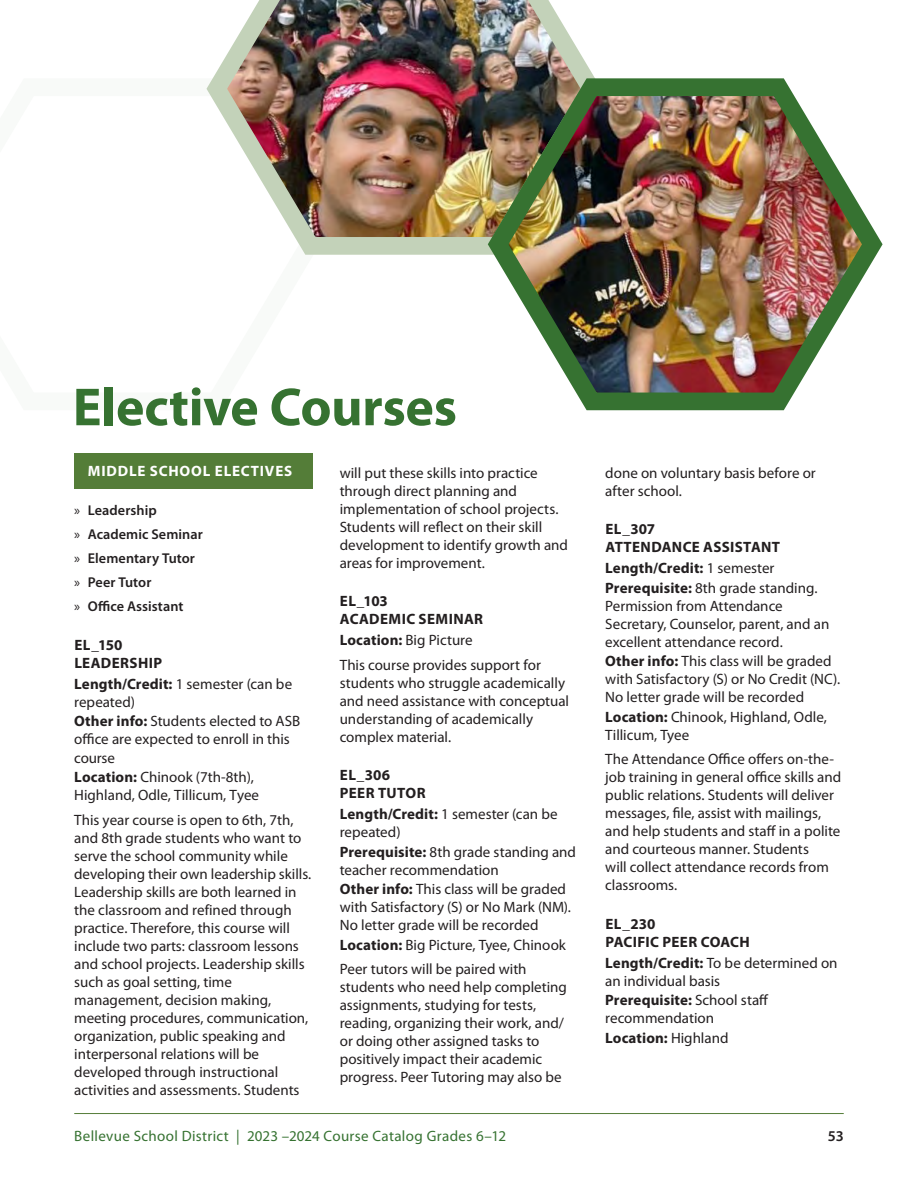
<style>
.page{position:relative;width:918px;height:1188px;background:#fff}
.page>*{position:absolute;margin:0;border:0;box-sizing:border-box;transform-origin:0 0}
.class_SECT_HD{font:700 54px "Myriad Pro";letter-spacing:-.005em;color:#367231}
.classBODY{font:15px/18px "Myriad Pro";color:#231f20}
.classINF{font:15px/18px "Myriad Pro";color:#231f20}
.classINF_last{font:15px/18px "Myriad Pro";color:#231f20}
.classTTL{font:700 15px/18px "Myriad Pro";letter-spacing:.02em;color:#231f20}
.t1{font:15px "Myriad Pro";letter-spacing:.025em;color:#367231}
.classINF-2{font:700 15px "Myriad Pro";letter-spacing:.005em;color:#231f20}
.class_COURSE_HDR{font:700 15px "Myriad Pro";letter-spacing:.055em;color:#fff}
.classINF_last-2{font:700 15px "Myriad Pro";letter-spacing:.005em;color:#231f20}
.classBODY-2{font:700 15px/18px "Myriad Pro";letter-spacing:.03em;color:#231f20}
.t2{font:600 15px "Myriad Pro";color:#231f20}
.t3{font:600 14.25px "Myriad Pro";letter-spacing:.005em;color:#231f20}
.s1{font-weight:400}
.s2{font-weight:700}
</style>
<div class="page">
<hr style="left:74px;top:1113px;width:770px;height:1px;background:#547d38">
<div style="left:74px;top:453px;width:239px;height:35px;background:#547d38"></div>
<img style="left:206px;top:0;width:380px;height:255px">
<img style="left:478px;top:63px;width:405px;height:348px">
<p class="class_SECT_HD" style="left:73px;top:377px;width:386px">Elective Courses</p>
<p class="class_COURSE_HDR" style="left:88px;top:463px;width:206px">MIDDLE SCHOOL ELECTIVES</p>
<p class="t3" style="left:74px;top:503px;width:84px"><span class="s1">»</span> Leadership</p>
<p class="t3" style="left:74px;top:527px;width:130px"><span class="s1">»</span> Academic Seminar</p>
<p class="t3" style="left:74px;top:551px;width:122px"><span class="s1">»</span> Elementary Tutor</p>
<p class="t3" style="left:74px;top:575px;width:79px"><span class="s1">»</span> Peer Tutor</p>
<p class="t3" style="left:74px;top:599px;width:111px"><span class="s1">»</span> Office Assistant</p>
<p class="classBODY-2" style="left:74px;top:636px;width:89px">EL_150<br>LEADERSHIP</p>
<p class="classBODY" style="left:74px;top:675px;width:228px;line-height:18.6px"><span class="s2">Length/Credit:</span> 1 semester (can be repeated)<br><span class="s2">Other info:</span> Students elected to ASB office are expected to enroll in this course<br><span class="s2">Location:</span> Chinook (7th-8th),<br>Highland, Odle, Tillicum, Tyee</p>
<p class="classBODY" style="left:74px;top:811px;width:239px">This year course is open to 6th, 7th, and 8th grade students who want to serve the school community while developing their own leadership skills.<br>Leadership skills are both learned in the classroom and refined through practice. Therefore, this course will include two parts: classroom lessons and school projects. Leadership skills such as goal setting, time management, decision making, meeting procedures, communication, organization, public speaking and interpersonal relations will be developed through instructional activities and assessments. Students</p>
<p class="classBODY" style="left:340px;top:464px;width:230px">will put these skills into practice through direct planning and implementation of school projects.<br>Students will reflect on their skill development to identify growth and areas for improvement.</p>
<p class="classTTL" style="left:340px;top:592px;width:145px">EL_103<br>ACADEMIC SEMINAR</p>
<p class="classINF_last" style="left:340px;top:631px;width:134px"><span class="s2">Location:</span> Big Picture</p>
<p class="classBODY" style="left:340px;top:656px;width:231px">This course provides support for students who struggle academically and need assistance with conceptual understanding of academically complex material.</p>
<p class="classTTL" style="left:340px;top:766px;width:87px">EL_306<br>PEER TUTOR</p>
<p class="classINF" style="left:340px;top:805px;width:219px"><span class="s2">Length/Credit:</span> 1 semester (can be repeated)</p>
<p class="classINF" style="left:340px;top:843px;width:238px"><span class="s2">Prerequisite:</span> 8th grade standing and teacher recommendation</p>
<p class="classINF" style="left:340px;top:880px;width:233px"><span class="s2">Other info:</span> This class will be graded with Satisfactory (S) or No Mark (NM).<br>No letter grade will be recorded</p>
<p class="classINF_last" style="left:340px;top:936px;width:228px"><span class="s2">Location:</span> Big Picture, Tyee, Chinook</p>
<p class="classBODY" style="left:340px;top:961px;width:229px">Peer tutors will be paired with students who need help completing assignments, studying for tests, reading, organizing their work, and/ or doing other assigned tasks to positively impact their academic progress. Peer Tutoring may also be</p>
<p class="classBODY" style="left:605px;top:464px;width:212px">done on voluntary basis before or after school.</p>
<p class="classTTL" style="left:605px;top:520px;width:176px">EL_307<br>ATTENDANCE ASSISTANT</p>
<p class="classINF-2" style="left:605px;top:560px;width:171px">Length/Credit: <span class="s1">1 semester</span></p>
<p class="classINF" style="left:605px;top:579px;width:226px"><span class="s2">Prerequisite:</span> 8th grade standing.<br>Permission from Attendance Secretary, Counselor, parent, and an excellent attendance record.</p>
<p class="classINF" style="left:605px;top:652px;width:236px"><span class="s2">Other info:</span> This class will be graded with Satisfactory (S) or No Credit (NC).<br>No letter grade will be recorded</p>
<p class="classINF_last" style="left:605px;top:708px;width:223px"><span class="s2">Location:</span> Chinook, Highland, Odle,<br>Tillicum, Tyee</p>
<p class="classBODY" style="left:605px;top:751px;width:238px">The Attendance Office offers on-the&shy;job training in general office skills and public relations. Students will deliver messages, file, assist with mailings, and help students and staff in a polite and courteous manner. Students<br>will collect attendance records from classrooms.</p>
<p class="classTTL" style="left:605px;top:915px;width:146px">EL_230<br>PACIFIC PEER COACH</p>
<p class="classINF" style="left:605px;top:954px;width:234px"><span class="s2">Length/Credit:</span> To be determined on an individual basis</p>
<p class="classINF" style="left:605px;top:991px;width:165px"><span class="s2">Prerequisite:</span> School staff recommendation</p>
<p class="classINF_last-2" style="left:605px;top:1029px;width:125px">Location: <span class="s1">Highland</span></p>
<p class="t1" style="left:74px;top:1128px;width:433px">Bellevue School District | 2023 –2024 Course Catalog Grades 6–12</p>
<p class="t2" style="left:828px;top:1128px;width:18px">53</p>
</div>
